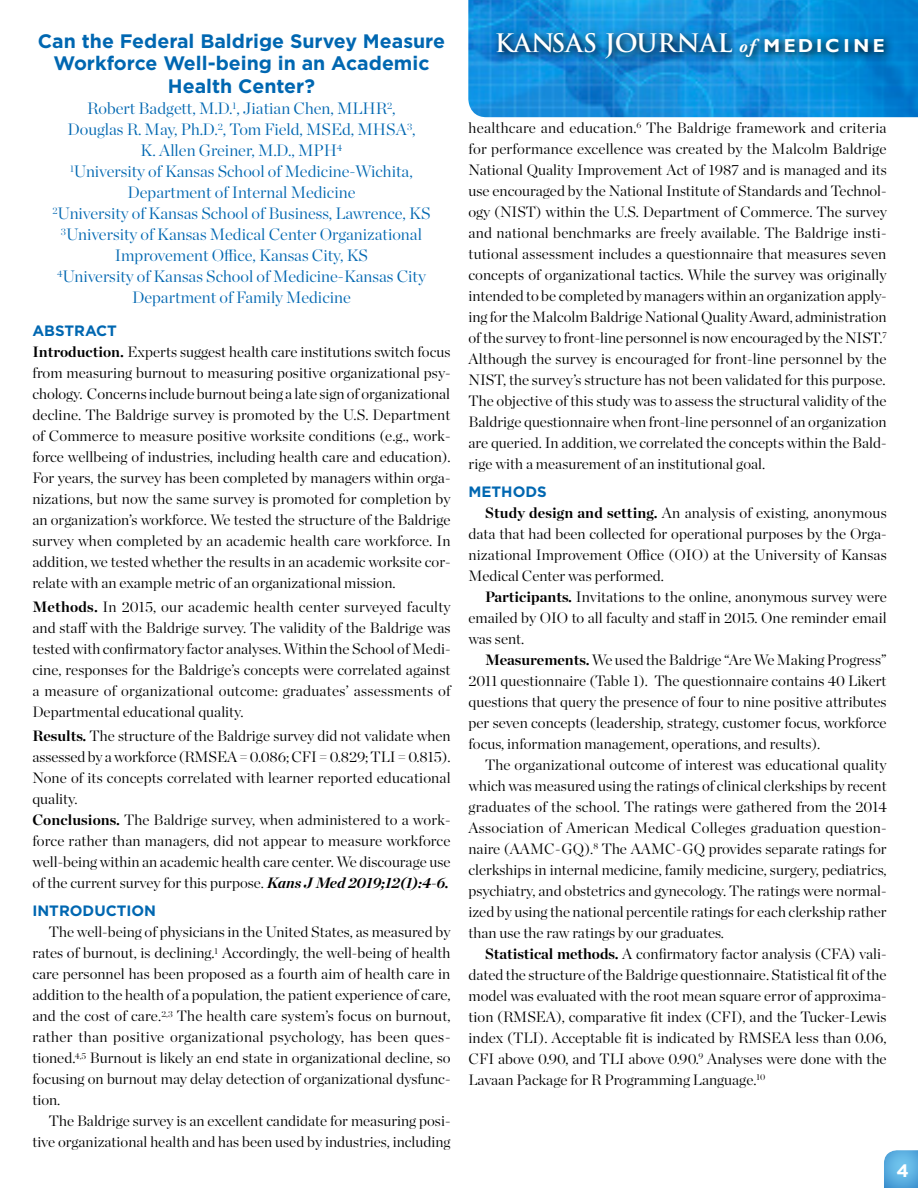
<style>
.page{position:relative;width:918px;height:1188px;background:#fff}
.page>*{position:absolute;margin:0;border:0;box-sizing:border-box;transform-origin:0 0}
.t1{font:700 24.9px "Trajan Pro";color:#fff}
.t2{font:700 19.5px/22.5px "Gotham";color:#0067b1;text-align:center}
.t3{font:700 18px "Gotham";color:#fff}
.t4{font:300 16.5px/21px "Chronicle Display";color:#0067b1;text-align:center}
.t5{font:300 15px/21px "Chronicle Display";color:#000;text-align:justify}
.t6{font:700 15px "Gotham";color:#0067b1}
.s1{font-weight:700}
.s2{font-weight:700;font-style:italic}
.s3{font-family:"Adobe Garamond Pro";font-style:italic;font-size:18.75px}
.s4{font-family:"Gill Sans";font-size:18.75px}
</style>
<div class="page">
<img style="left:468px;top:0;width:450px;height:117px">
<svg style="left:492px;top:27px;width:402px;height:41px;background:#107abd"></svg>
<svg style="left:884px;top:1150px;width:34px;height:38px"></svg>
<p class="t2" style="left:38px;top:30px;width:409px">Can the Federal Baldrige Survey Measure<br>Workforce Well-being in an Academic<br>Health Center?</p>
<p class="t4" style="left:87px;top:96px;width:310px">Robert Badgett, M.D.<sup>1</sup>, Jiatian Chen, MLHR<sup>2</sup>,</p>
<p class="t4" style="left:67px;top:117px;width:350px">Douglas R. May, Ph.D.<sup>2</sup>, Tom Field, MSEd, MHSA<sup>3</sup>,</p>
<p class="t4" style="left:141px;top:138px;width:203px">K. Allen Greiner, M.D., MPH<sup>4</sup></p>
<p class="t4" style="left:70px;top:159px;width:344px"><sup>1</sup>University of Kansas School of Medicine-Wichita,</p>
<p class="t4" style="left:127px;top:180px;width:230px">Department of Internal Medicine</p>
<p class="t4" style="left:52px;top:201px;width:380px"><sup>2</sup>University of Kansas School of Business, Lawrence, KS</p>
<p class="t4" style="left:61px;top:222px;width:362px"><sup>3</sup>University of Kansas Medical Center Organizational<br>Improvement Office, Kansas City, KS</p>
<p class="t4" style="left:57px;top:264px;width:370px"><sup>4</sup>University of Kansas School of Medicine-Kansas City</p>
<p class="t4" style="left:132px;top:285px;width:220px">Department of Family Medicine</p>
<p class="t6" style="left:32px;top:321px;width:86px">ABSTRACT</p>
<p class="t5" style="left:32px;top:340px;width:420px"><span class="s1">Introduction.</span> Experts suggest health care institutions switch focus from measuring burnout to measuring positive organizational psy&shy;chology. Concerns include burnout being a late sign of organizational decline. The Baldrige survey is promoted by the U.S. Department of Commerce to measure positive worksite conditions (e.g., work&shy;force wellbeing of industries, including health care and education).<br>For years, the survey has been completed by managers within orga&shy;nizations, but now the same survey is promoted for completion by an organization’s workforce. We tested the structure of the Baldrige survey when completed by an academic health care workforce. In addition, we tested whether the results in an academic worksite cor&shy;relate with an example metric of an organizational mission.</p>
<p class="t5" style="left:32px;top:595px;width:420px"><span class="s1">Methods.</span><sup>x</sup>In 2015, our academic health center surveyed faculty and staff with the Baldrige survey. The validity of the Baldrige was tested with confirmatory factor analyses. Within the School of Medi&shy;cine, responses for the Baldrige’s concepts were correlated against a measure of organizational outcome: graduates’ assessments of Departmental educational quality.</p>
<p class="t5" style="left:32px;top:724px;width:420px"><span class="s1">Results.</span> The structure of the Baldrige survey did not validate when assessed by a workforce (RMSEA = 0.086; CFI = 0.829; TLI = 0.815).<br>None of its concepts correlated with learner reported educational quality.</p>
<p class="t5" style="left:32px;top:808px;width:420px"><span class="s1">Conclusions.</span> The Baldrige survey, when administered to a work&shy;force rather than managers, did not appear to measure workforce well-being within an academic health care center. We discourage use of the current survey for this purpose. <span class="s2">Kans J Med 2019;12(1):4-6.</span></p>
<p class="t6" style="left:32px;top:901px;width:125px">INTRODUCTION</p>
<p class="t5" style="left:32px;top:921px;width:420px;text-indent:17px">The well-being of physicians in the United States, as measured by rates of burnout, is declining.<sup>1</sup> Accordingly, the well-being of health care personnel has been proposed as a fourth aim of health care in addition to the health of a population, the patient experience of care, and the cost of care.<sup>2,3</sup> The health care system’s focus on burnout, rather than positive organizational psychology, has been ques&shy;tioned.<sup>4,5</sup> Burnout is likely an end state in organizational decline, so focusing on burnout may delay detection of organizational dysfunc&shy;tion.</p>
<p class="t5" style="left:32px;top:1110px;width:420px;text-align:right">The Baldrige survey is an excellent candidate for measuring posi&shy;tive organizational health and has been used by industries, including</p>
<p class="t1" style="left:495px;top:28px;width:391px">KANSAS JOURNAL <span class="s3">of</span> <span class="s4">M EDIC I N E</span></p>
<p class="t5" style="left:469px;top:116px;width:420px">healthcare and education.<sup>6</sup> The Baldrige framework and criteria for performance excellence was created by the Malcolm Baldrige National Quality Improvement Act of 1987 and is managed and its use encouraged by the National Institute of Standards and Technol&shy;ogy (NIST) within the U.S. Department of Commerce. The survey and national benchmarks are freely available. The Baldrige insti&shy;tutional assessment includes a questionnaire that measures seven concepts of organizational tactics. While the survey was originally intended to be completed by managers within an organization apply&shy;ing for the Malcolm Baldrige National Quality Award, administration of the survey to front-line personnel is now encouraged by the NIST.<sup>7<br></sup>Although the survey is encouraged for front-line personnel by the NIST, the survey’s structure has not been validated for this purpose.</p>
<p class="t5" style="left:469px;top:389px;width:420px">The objective of this study was to assess the structural validity of the Baldrige questionnaire when front-line personnel of an organization are queried. In addition, we correlated the concepts within the Bald&shy;rige with a measurement of an institutional goal.</p>
<p class="t6" style="left:469px;top:482px;width:80px">METHODS</p>
<p class="t5" style="left:469px;top:502px;width:420px;text-indent:17px"><span class="s1">Study design and setting.</span> An analysis of existing, anonymous data that had been collected for operational purposes by the Orga&shy;nizational Improvement Office (OIO) at the University of Kansas Medical Center was performed.</p>
<p class="t5" style="left:469px;top:586px;width:420px;text-indent:17px"><span class="s1">Participants.</span> Invitations to the online, anonymous survey were emailed by OIO to all faculty and staff in 2015. One reminder email was sent.</p>
<p class="t5" style="left:469px;top:649px;width:420px;text-indent:17px"><span class="s1">Measurements.</span> We used the Baldrige “Are We Making Progress” 2011 questionnaire (Table 1). The questionnaire contains 40 Likert questions that query the presence of four to nine positive attributes per seven concepts (leadership, strategy, customer focus, workforce focus, information management, operations, and results).</p>
<p class="t5" style="left:469px;top:754px;width:420px;text-indent:17px">The organizational outcome of interest was educational quality which was measured using the ratings of clinical clerkships by recent graduates of the school. The ratings were gathered from the 2014<br>Association of American Medical Colleges graduation question&shy;naire (AAMC-GQ).<sup>8</sup> The AAMC-GQ provides separate ratings for clerkships in internal medicine, family medicine, surgery, pediatrics, psychiatry, and obstetrics and gynecology. The ratings were normal&shy;ized by using the national percentile ratings for each clerkship rather than use the raw ratings by our graduates.</p>
<p class="t5" style="left:469px;top:943px;width:420px;text-indent:17px"><span class="s1">Statistical methods.</span> A confirmatory factor analysis (CFA) vali&shy;dated the structure of the Baldrige questionnaire. Statistical fit of the model was evaluated with the root mean square error of approxima&shy;tion (RMSEA), comparative fit index (CFI), and the Tucker-Lewis index (TLI). Acceptable fit is indicated by RMSEA less than 0.06, CFI above 0.90, and TLI above 0.90.<sup>9</sup> Analyses were done with the Lavaan Package for R Programming Language.<sup>10</sup></p>
<p class="t3" style="left:897px;top:1159px;width:14px">4</p>
</div>
